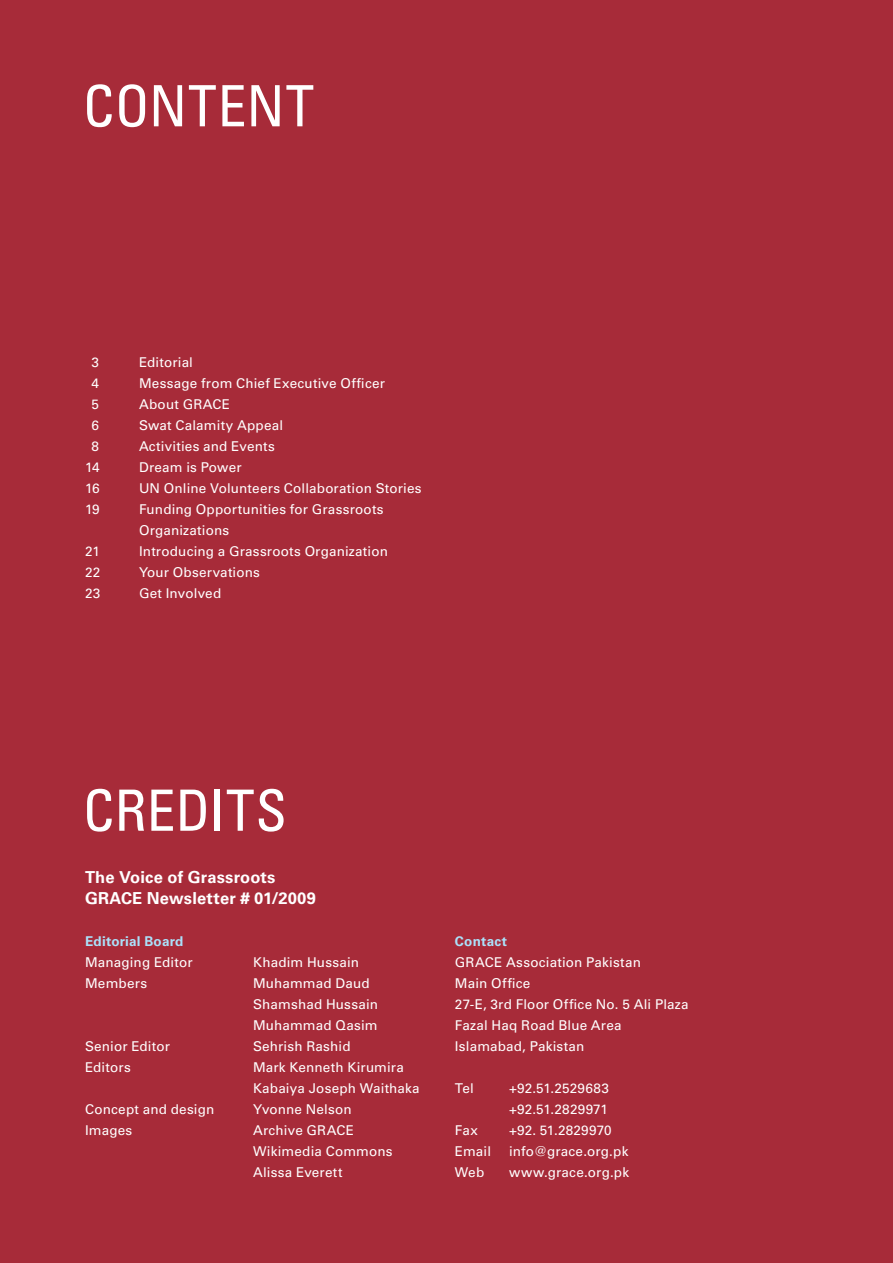
<style>
.page{position:relative;width:893px;height:1263px;background:#a72b39}
.page>*{position:absolute;margin:0;border:0;box-sizing:border-box;transform-origin:0 0}
.t1{font:condensed 57px "Univers LT Std";letter-spacing:.005em;color:#fff}
.t2{font:700 16.5px/21px "Univers LT Std";letter-spacing:.01em;color:#fff}
.t3{font:13.5px/21px "Univers LT Std";letter-spacing:.01em;color:#fff}
.t4{font:700 13.5px "Univers LT Std";letter-spacing:.015em;color:#abe1fa}
</style>
<div class="page">
<h1 class="t1" style="left:83px;top:70px;width:233px">CONTENT</h1>
<p class="t3" style="left:91px;top:352px;width:9px">3</p>
<p class="t3" style="left:139px;top:352px;width:55px">Editorial</p>
<p class="t3" style="left:91px;top:373px;width:9px">4</p>
<p class="t3" style="left:139px;top:373px;width:247px">Message from Chief Executive Officer</p>
<p class="t3" style="left:91px;top:394px;width:9px">5</p>
<p class="t3" style="left:139px;top:394px;width:93px">About GRACE</p>
<p class="t3" style="left:91px;top:415px;width:9px">6</p>
<p class="t3" style="left:139px;top:415px;width:146px">Swat Calamity Appeal</p>
<p class="t3" style="left:91px;top:436px;width:9px">8</p>
<p class="t3" style="left:139px;top:436px;width:137px">Activities and Events</p>
<p class="t3" style="left:85px;top:457px;width:16px">14</p>
<p class="t3" style="left:139px;top:457px;width:104px">Dream is Power</p>
<p class="t3" style="left:85px;top:478px;width:16px">16</p>
<p class="t3" style="left:139px;top:478px;width:284px">UN Online Volunteers Collaboration Stories</p>
<p class="t3" style="left:85px;top:499px;width:16px">19</p>
<p class="t3" style="left:139px;top:499px;width:246px">Funding Opportunities for Grassroots<br>Organizations</p>
<p class="t3" style="left:85px;top:541px;width:16px">21</p>
<p class="t3" style="left:139px;top:541px;width:250px">Introducing a Grassroots Organization</p>
<p class="t3" style="left:85px;top:562px;width:17px">22</p>
<p class="t3" style="left:139px;top:562px;width:122px">Your Observations</p>
<p class="t3" style="left:85px;top:583px;width:17px">23</p>
<p class="t3" style="left:139px;top:583px;width:84px">Get Involved</p>
<h1 class="t1" style="left:83px;top:774px;width:206px">CREDITS</h1>
<p class="t2" style="left:85px;top:867px;width:232px">The Voice of Grassroots<br>GRACE Newsletter # 01/2009</p>
<p class="t4" style="left:85px;top:933px;width:100px">Editorial Board</p>
<p class="t3" style="left:85px;top:952px;width:109px">Managing Editor</p>
<p class="t3" style="left:253px;top:952px;width:108px">Khadim Hussain</p>
<p class="t3" style="left:85px;top:973px;width:64px">Members</p>
<p class="t3" style="left:253px;top:973px;width:126px">Muhammad Daud<br>Shamshad Hussain<br>Muhammad Qasim</p>
<p class="t3" style="left:85px;top:1036px;width:87px">Senior Editor</p>
<p class="t3" style="left:253px;top:1036px;width:99px">Sehrish Rashid</p>
<p class="t3" style="left:85px;top:1057px;width:47px">Editors</p>
<p class="t3" style="left:253px;top:1057px;width:168px">Mark Kenneth Kirumira<br>Kabaiya Joseph Waithaka</p>
<p class="t3" style="left:85px;top:1099px;width:131px">Concept and design</p>
<p class="t3" style="left:253px;top:1099px;width:100px">Yvonne Nelson</p>
<p class="t3" style="left:85px;top:1120px;width:49px">Images</p>
<p class="t3" style="left:253px;top:1120px;width:141px">Archive GRACE<br>Wikimedia Commons<br>Alissa Everett</p>
<p class="t4" style="left:455px;top:933px;width:53px">Contact</p>
<p class="t3" style="left:455px;top:952px;width:235px">GRACE Association Pakistan<br>Main Office<br>27-E, 3rd Floor Office No. 5 Ali Plaza<br>Fazal Haq Road Blue Area<br>Islamabad, Pakistan</p>
<p class="t3" style="left:455px;top:1078px;width:20px">Tel</p>
<p class="t3" style="left:509px;top:1078px;width:101px">+92.51.2529683 +92.51.2829971</p>
<p class="t3" style="left:455px;top:1120px;width:24px">Fax</p>
<p class="t3" style="left:509px;top:1120px;width:104px">+92. 51.2829970</p>
<p class="t3" style="left:455px;top:1141px;width:38px">Email</p>
<p class="t3" style="left:509px;top:1141px;width:121px">info@grace.org.pk</p>
<p class="t3" style="left:455px;top:1162px;width:31px">Web</p>
<p class="t3" style="left:509px;top:1162px;width:122px">www.grace.org.pk</p>
</div>
